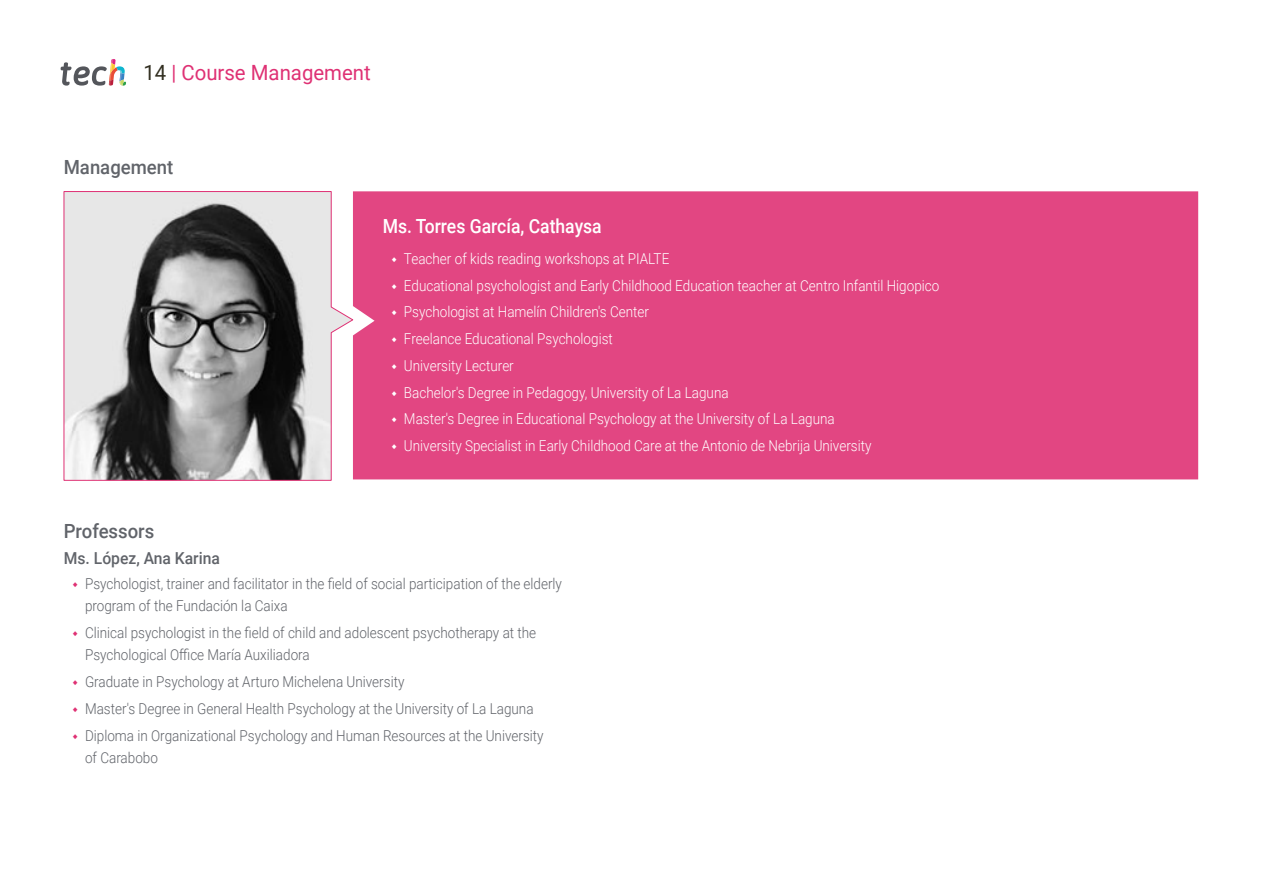
<style>
.page{position:relative;width:1263px;height:893px;background:#fff}
.page>*{position:absolute;margin:0;border:0;box-sizing:border-box;transform-origin:0 0}
.t1{font:21px "Roboto";color:#df3174}
.t2{font:500 19.5px "Roboto";color:#fff;scale:.9 1}
.t3{font:500 19.5px "Roboto";color:#61646a;scale:.95 1}
.t4{font:500 16.5px "Roboto";color:#61646a;scale:.95 1}
.t5{font:300 15px/22.5px "Roboto";color:#61646a;scale:.9 1}
.t6{font:300 15px/26.7px "Roboto";color:#fff;scale:.9 1}
.s1{color:#312e20}
</style>
<div class="page">
<svg style="left:61px;top:59px;width:65px;height:27px"></svg>
<div style="left:353px;top:191px;width:845px;height:288px;background:#e24682"></div>
<svg style="left:64px;top:191px;width:289px;height:290px;background:#9f9d9e"></svg>
<svg style="left:392px;top:257px;width:5px;height:5px"></svg>
<svg style="left:392px;top:284px;width:5px;height:5px"></svg>
<svg style="left:392px;top:311px;width:5px;height:5px"></svg>
<svg style="left:392px;top:337px;width:5px;height:5px"></svg>
<svg style="left:392px;top:364px;width:5px;height:5px"></svg>
<svg style="left:392px;top:391px;width:5px;height:5px"></svg>
<svg style="left:392px;top:418px;width:5px;height:5px"></svg>
<svg style="left:392px;top:444px;width:5px;height:5px"></svg>
<h1 class="t1" style="left:144px;top:57px;width:229px"><span class="s1">14</span> | Course Management</h1>
<h2 class="t3" style="left:64px;top:154px;width:117px">Management</h2>
<h2 class="t2" style="left:383px;top:212px;width:245px">Ms. Torres García, Cathaysa</h2>
<p class="t6" style="left:404px;top:245px;width:596px">Teacher of kids reading workshops at PIALTE<br>Educational psychologist and Early Childhood Education teacher at Centro Infantil Higopico Psychologist at Hamelín Children's Center<br>Freelance Educational Psychologist<br>University Lecturer<br>Bachelor's Degree in Pedagogy, University of La Laguna<br>Master's Degree in Educational Psychology at the University of La Laguna<br>University Specialist in Early Childhood Care at the Antonio de Nebrija University</p>
<h2 class="t3" style="left:64px;top:517px;width:97px">Professors</h2>
<p class="t4" style="left:64px;top:547px;width:166px">Ms. López, Ana Karina</p>
<p class="t5" style="left:85px;top:571px;width:531px">Psychologist, trainer and facilitator in the field of social participation of the elderly program of the Fundación la Caixa</p>
<p class="t5" style="left:85px;top:621px;width:503px">Clinical psychologist in the field of child and adolescent psychotherapy at the<br>Psychological Office María Auxiliadora</p>
<p class="t5" style="left:85px;top:668px;width:511px;line-height:26.7px">Graduate in Psychology at Arturo Michelena University<br>Master's Degree in General Health Psychology at the University of La Laguna<br>Diploma in Organizational Psychology and Human Resources at the University</p>
<p class="t5" style="left:85px;top:746px;width:83px">of Carabobo</p>
</div>
